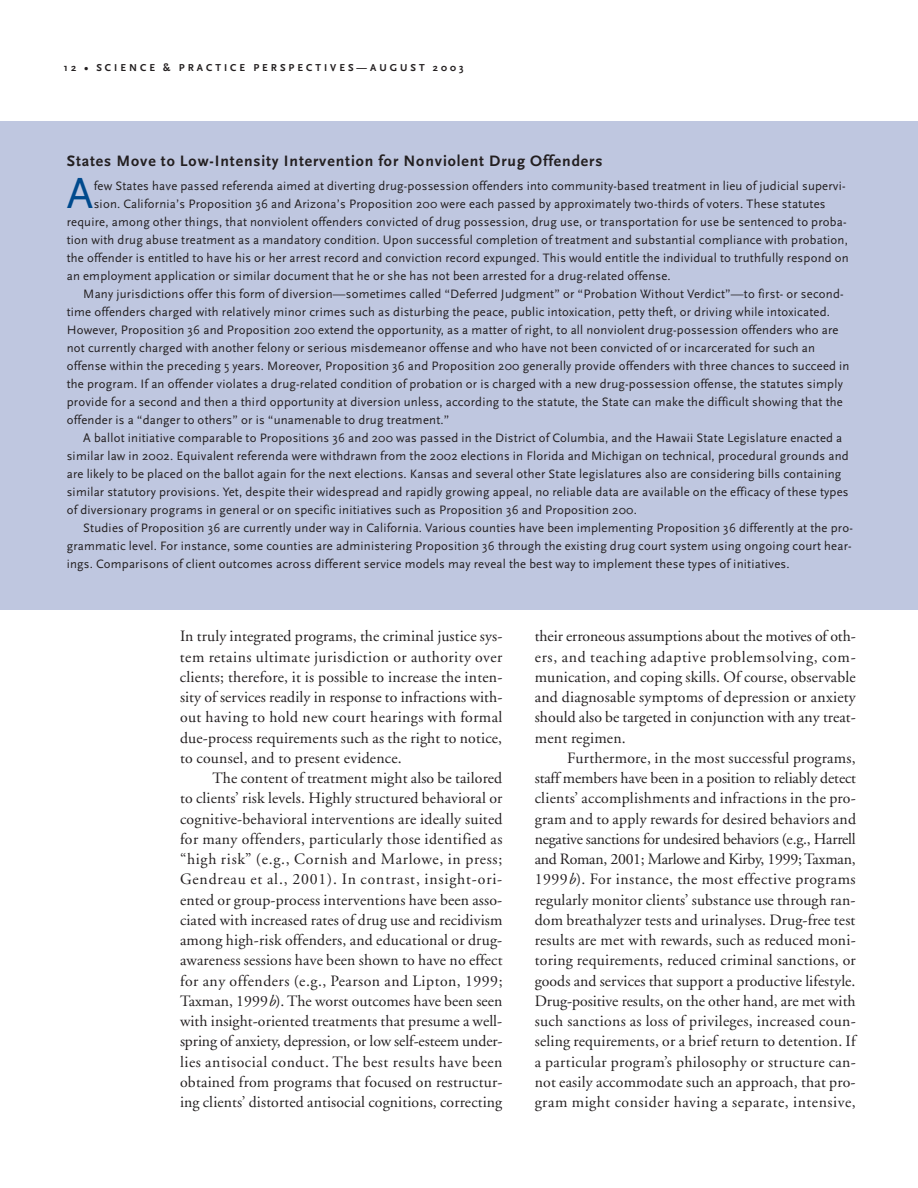
<style>
.page{position:relative;width:918px;height:1188px;background:#fff}
.page>*{position:absolute;margin:0;border:0;box-sizing:border-box;transform-origin:0 0}
.t1{font:44.25px "Scala Sans";color:#004a8d}
.t2{font:15.75px/20.2px "Adobe Garamond";letter-spacing:.01em;color:#231f20;text-align:justify}
.t3{font:700 15.75px "Scala Sans";letter-spacing:.055em;color:#231f20}
.t4{font:12.75px/18px "Scala Sans";letter-spacing:.015em;color:#231f20}
.t5{font:700 10.5px "Scala Sans";letter-spacing:.285em;color:#231f20}
.s1{font-style:italic}
</style>
<div class="page">
<div style="left:0;top:122px;width:918px;height:488px;background:#bfc7e0"></div>
<p class="t5" style="left:64px;top:62px;width:401px">12 • SCIENCE &amp; PRACTICE PERSPECTIVES—AUGUST 2003</p>
<h5 class="t3" style="left:67px;top:152px;width:537px">States Move to Low-Intensity Intervention for Nonviolent Drug Offenders</h5>
<p class="t1" style="left:67px;top:167px;width:28px">A</p>
<p class="t4" style="left:94px;top:177px;width:754px">few States have passed referenda aimed at diverting drug-possession offenders into community-based treatment in lieu of judicial supervi-</p>
<p class="t4" style="left:94px;top:195px;width:733px">sion. California’s Proposition 36 and Arizona’s Proposition 200 were each passed by approximately two-thirds of voters. These statutes</p>
<p class="t4" style="left:67px;top:213px;width:781px">require, among other things, that nonviolent offenders convicted of drug possession, drug use, or transportation for use be sentenced to proba-</p>
<p class="t4" style="left:67px;top:231px;width:783px">tion with drug abuse treatment as a mandatory condition. Upon successful completion of treatment and substantial compliance with probation,</p>
<p class="t4" style="left:67px;top:249px;width:784px">the offender is entitled to have his or her arrest record and conviction record expunged. This would entitle the individual to truthfully respond on</p>
<p class="t4" style="left:67px;top:267px;width:606px">an employment application or similar document that he or she has not been arrested for a drug-related offense.</p>
<p class="t4" style="left:67px;top:285px;width:784px;text-indent:17px">Many jurisdictions offer this form of diversion—sometimes called “Deferred Judgment” or “Probation Without Verdict”—to first- or second&shy;time offenders charged with relatively minor crimes such as disturbing the peace, public intoxication, petty theft, or driving while intoxicated.<br>However, Proposition 36 and Proposition 200 extend the opportunity, as a matter of right, to all nonviolent drug-possession offenders who are not currently charged with another felony or serious misdemeanor offense and who have not been convicted of or incarcerated for such an offense within the preceding 5 years. Moreover, Proposition 36 and Proposition 200 generally provide offenders with three chances to succeed in the program. If an offender violates a drug-related condition of probation or is charged with a new drug-possession offense, the statutes simply provide for a second and then a third opportunity at diversion unless, according to the statute, the State can make the difficult showing that the offender is a “danger to others” or is “unamenable to drug treatment.”</p>
<p class="t4" style="left:67px;top:429px;width:783px;text-indent:17px">A ballot initiative comparable to Propositions 36 and 200 was passed in the District of Columbia, and the Hawaii State Legislature enacted a similar law in 2002. Equivalent referenda were withdrawn from the 2002 elections in Florida and Michigan on technical, procedural grounds and are likely to be placed on the ballot again for the next elections. Kansas and several other State legislatures also are considering bills containing similar statutory provisions. Yet, despite their widespread and rapidly growing appeal, no reliable data are available on the efficacy of these types of diversionary programs in general or on specific initiatives such as Proposition 36 and Proposition 200.</p>
<p class="t4" style="left:67px;top:519px;width:788px;text-align:justify;text-indent:17px">Studies of Proposition 36 are currently under way in California. Various counties have been implementing Proposition 36 differently at the pro&shy;grammatic level. For instance, some counties are administering Proposition 36 through the existing drug court system using ongoing court hear&shy;ings. Comparisons of client outcomes across different service models may reveal the best way to implement these types of initiatives.</p>
<p class="t2" style="left:180px;top:628px;width:324px">In truly integrated programs, the criminal justice sys&shy;tem retains ultimate jurisdiction or authority over clients; therefore, it is possible to increase the inten&shy;sity of services readily in response to infractions with&shy;out having to hold new court hearings with formal due-process requirements such as the right to notice, to counsel, and to present evidence.</p>
<p class="t2" style="left:180px;top:769px;width:324px;text-indent:32px">The content of treatment might also be tailored to clients’ risk levels. Highly structured behavioral or cognitive-behavioral interventions are ideally suited for many offenders, particularly those identified as “high risk” (e.g., Cornish and Marlowe, in press; Gendreau et al., 2001). In contrast, insight-ori&shy;ented or group-process interventions have been asso&shy;ciated with increased rates of drug use and recidivism among high-risk offenders, and educational or drug&shy;awareness sessions have been shown to have no effect for any offenders (e.g., Pearson and Lipton, 1999; Taxman, 1999<span class="s1">b</span>). The worst outcomes have been seen with insight-oriented treatments that presume a well&shy;spring of anxiety, depression, or low self-esteem under&shy;lies antisocial conduct. The best results have been obtained from programs that focused on restructur&shy;ing clients’ distorted antisocial cognitions, correcting</p>
<p class="t2" style="left:535px;top:628px;width:323px">their erroneous assumptions about the motives of oth&shy;ers, and teaching adaptive problemsolving, com&shy;munication, and coping skills. Of course, observable and diagnosable symptoms of depression or anxiety should also be targeted in conjunction with any treat&shy;ment regimen.</p>
<p class="t2" style="left:535px;top:749px;width:323px;text-indent:32px">Furthermore, in the most successful programs, staff members have been in a position to reliably detect clients’ accomplishments and infractions in the pro&shy;gram and to apply rewards for desired behaviors and negative sanctions for undesired behaviors (e.g., Harrell and Roman, 2001; Marlowe and Kirby, 1999; Taxman, 1999<span class="s1">b</span>). For instance, the most effective programs regularly monitor clients’ substance use through ran&shy;dom breathalyzer tests and urinalyses. Drug-free test results are met with rewards, such as reduced moni&shy;toring requirements, reduced criminal sanctions, or goods and services that support a productive lifestyle.<br>Drug-positive results, on the other hand, are met with such sanctions as loss of privileges, increased coun&shy;seling requirements, or a brief return to detention. If a particular program’s philosophy or structure can&shy;not easily accommodate such an approach, that pro&shy;gram might consider having a separate, intensive,</p>
</div>
